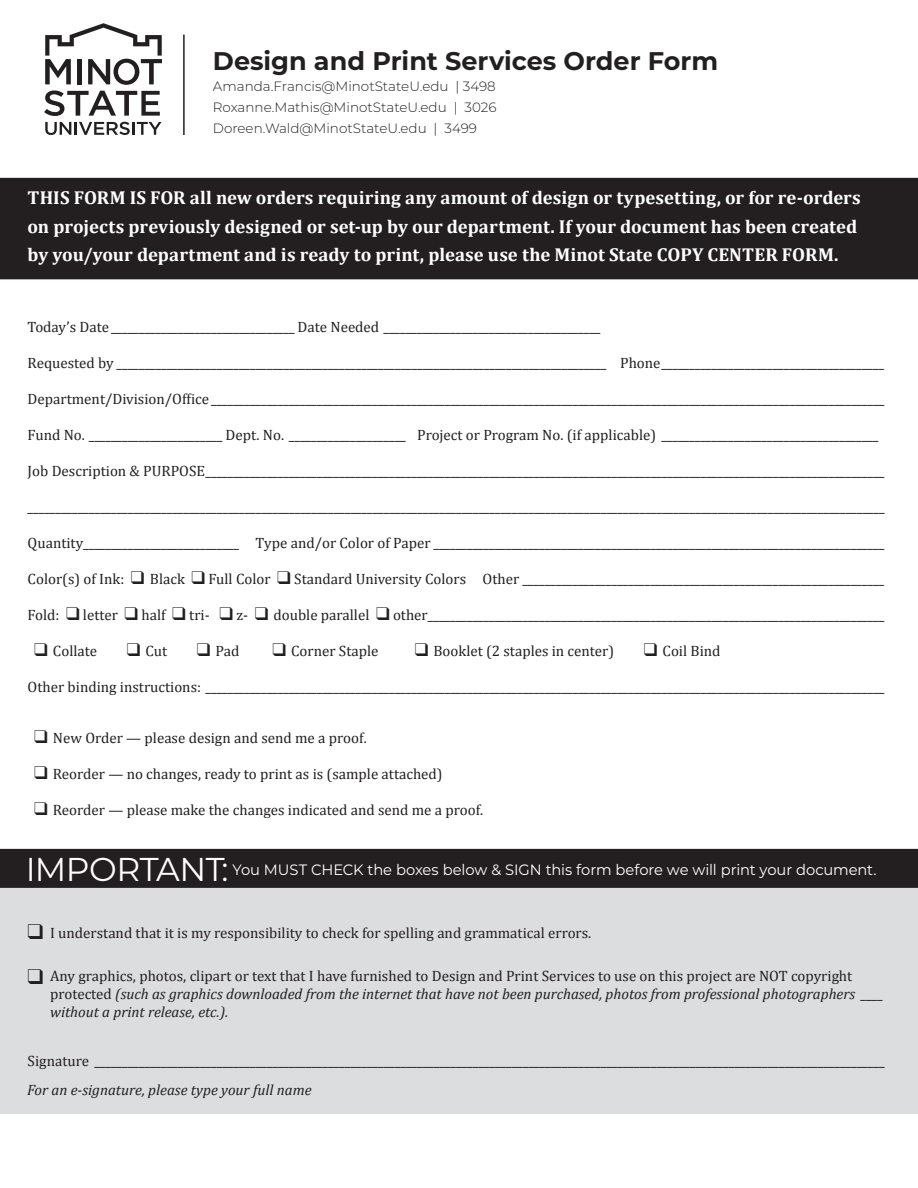
<style>
.page{position:relative;width:918px;height:1188px;background:#fff}
.page>*{position:absolute;margin:0;border:0;box-sizing:border-box;transform-origin:0 0}
.t1{font:700 25.5px "Montserrat";color:#231f20}
.t2{font:700 18.75px/28.5px "Cambria";color:#fff}
.t3{font:15px "Cambria";color:#231f20}
.t4{font:italic 15px/18px "Cambria";color:#231f20}
.t5{font:15px "Montserrat";letter-spacing:-.005em;color:#fff}
.t6{font:300 13.5px "Montserrat";color:#231f20}
.s1{color:#fff}
.s2{font-size:33px}
.s3{font-style:normal}
</style>
<div class="page">
<div style="left:0;top:870px;width:918px;height:243px;background:#dcdddf"></div>
<div style="left:0;top:178px;width:918px;height:101px;background:#231f20"></div>
<div style="left:0;top:849px;width:918px;height:39px;background:#231f20"></div>
<svg style="left:44px;top:23px;width:118px;height:93px"></svg>
<svg style="left:45px;top:122px;width:117px;height:13px"></svg>
<hr style="left:183px;top:35px;width:2px;height:100px;background:#231f20">
<p class="t1" style="left:213px;top:43px;width:507px">Design and Print Services Order Form</p>
<p class="t6" style="left:213px;top:77px;width:284px">Amanda.Francis@MinotStateU.edu | 3498</p>
<p class="t6" style="left:213px;top:98px;width:285px">Roxanne.Mathis@MinotStateU.edu | 3026</p>
<p class="t6" style="left:213px;top:119px;width:266px">Doreen.Wald@MinotStateU.edu | 3499</p>
<p class="t2" style="left:27px;top:183px;width:835px">THIS FORM IS FOR all new orders requiring any amount of design or typesetting, or for re-orders on projects previously designed or set-up by our department. If your document has been created by you/your department and is ready to print, please use the Minot State COPY CENTER FORM.</p>
<p class="t3" style="left:28px;top:318px;width:574px">Today’s Date _________________________________ Date Needed _______________________________________</p>
<p class="t3" style="left:28px;top:354px;width:858px">Requested by ________________________________________________________________________________________ Phone________________________________________</p>
<p class="t3" style="left:28px;top:390px;width:858px">Department/Division/Office _________________________________________________________________________________________________________________________</p>
<p class="t3" style="left:28px;top:426px;width:852px">Fund No. ________________________ Dept. No. _____________________ <span class="s1">.</span>Project or Program No. (if applicable) _______________________________________</p>
<p class="t3" style="left:28px;top:462px;width:858px">Job Description &amp; PURPOSE__________________________________________________________________________________________________________________________</p>
<p class="t3" style="left:28px;top:498px;width:859px">__________________________________________________________________________________________________________________________________________________________</p>
<p class="t3" style="left:28px;top:534px;width:858px">Quantity____________________________ Type and/or Color of Paper _________________________________________________________________________________</p>
<p class="t3" style="left:28px;top:570px;width:858px">Color(s) of Ink: ❑ Black ❑ Full Color ❑ Standard University Colors Other _________________________________________________________________</p>
<p class="t3" style="left:28px;top:606px;width:858px">Fold: ❑ letter ❑ half ❑ tri- ❑ z- ❑ double parallel ❑ other__________________________________________________________________________________</p>
<p class="t3" style="left:34px;top:642px;width:64px">❑ Collate</p>
<p class="t3" style="left:127px;top:642px;width:42px">❑ Cut</p>
<p class="t3" style="left:197px;top:642px;width:44px">❑ Pad</p>
<p class="t3" style="left:272px;top:642px;width:108px">❑ Corner Staple</p>
<p class="t3" style="left:415px;top:642px;width:201px">❑ Booklet (2 staples in center)</p>
<p class="t3" style="left:644px;top:642px;width:78px">❑ Coil Bind</p>
<p class="t3" style="left:28px;top:678px;width:858px">Other binding instructions: __________________________________________________________________________________________________________________________</p>
<p class="t3" style="left:34px;top:729px;width:334px">❑ New Order — please design and send me a proof.</p>
<p class="t3" style="left:34px;top:765px;width:410px">❑ Reorder — no changes, ready to print as is (sample attached)</p>
<p class="t3" style="left:34px;top:801px;width:451px">❑ Reorder — please make the changes indicated and send me a proof.</p>
<p class="t5" style="left:26px;top:859px;width:852px"><span class="s2">IMPORTANT:</span> You MUST CHECK the boxes below &amp; SIGN this form before we will print your document.</p>
<p class="t3" style="left:28px;top:924px;width:565px">❑ I understand that it is my responsibility to check for spelling and grammatical errors.</p>
<p class="t4" style="left:50px;top:966px;width:835px;text-indent:-23px">❑ <span class="s3">Any graphics, photos, clipart or text that I have furnished to Design and Print Services to use on this project are NOT copyright protected</span> (such as graphics downloaded from the internet that have not been purchased, photos from professional photographers ____ without a print release, etc.).</p>
<p class="t3" style="left:28px;top:1052px;width:858px">Signature ______________________________________________________________________________________________________________________________________________</p>
<p class="t4" style="left:27px;top:1081px;width:286px">For an e-signature, please type your full name</p>
</div>
